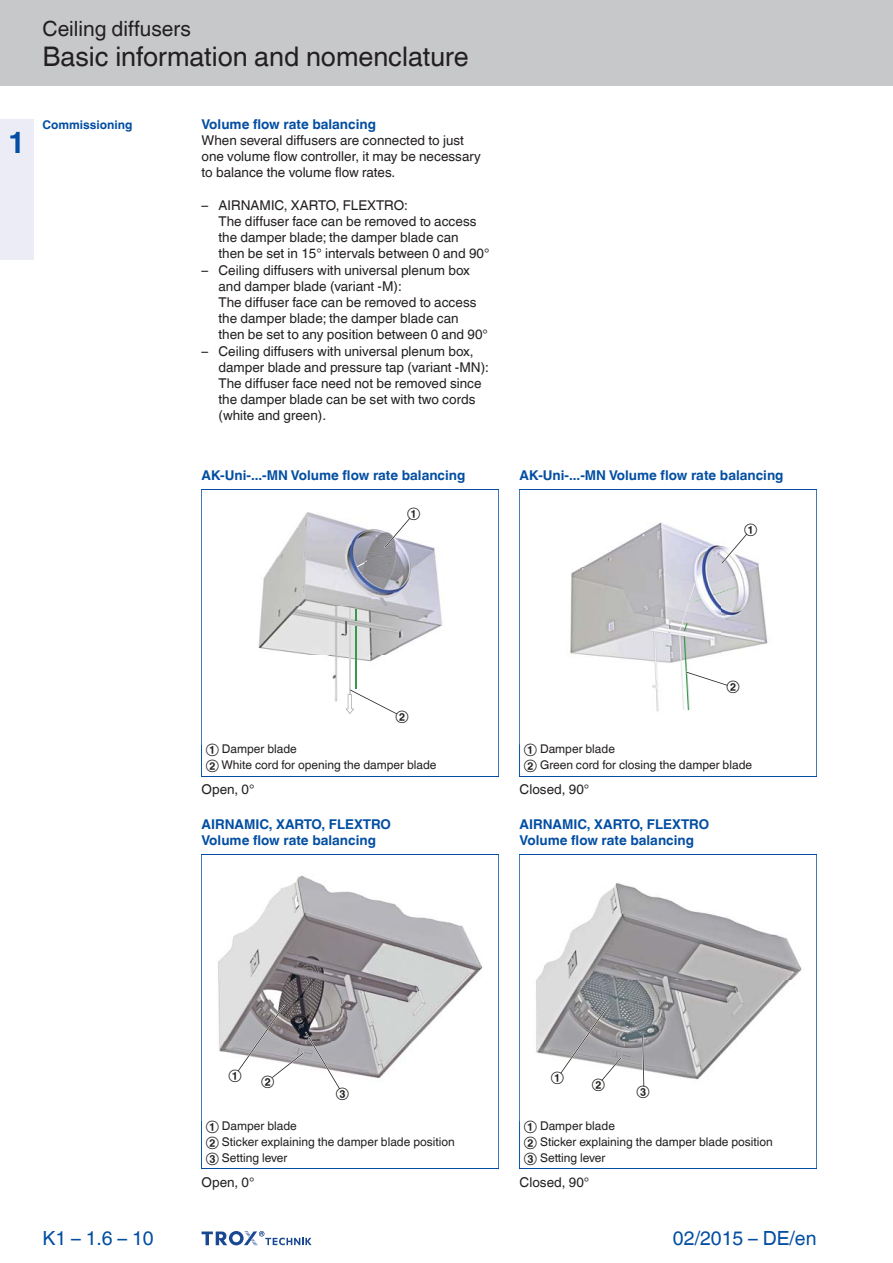
<style>
.page{position:relative;width:893px;height:1263px;background:#fff}
.page>*{position:absolute;margin:0;border:0;box-sizing:border-box;transform-origin:0 0}
.t1{font:700 30px "TROX Helvetica";color:#034ea2}
.t2{font:27px "TROX Helvetica";color:#231f20}
.t3{font:21px "TROX Helvetica";color:#231f20}
.t4{font:19.5px "TROX Helvetica";color:#034ea2}
.t5{font:13.5px/16.2px "TROX Helvetica";color:#231f20}
.t6{font:700 13.5px/16.2px "TROX Helvetica";color:#034ea2}
.t7{font:12px/15.8px "TROX Helvetica";color:#231f20}
.t8{font:700 12px "TROX Helvetica";color:#034ea2}
.t9{font:12px "TROX Helvetica";color:#1c1c1a}
.s1{font-weight:700;color:#034ea2}
</style>
<div class="page">
<div style="left:0;top:0;width:893px;height:85px;background:#c6c8ca"></div>
<div style="left:0;top:119px;width:34px;height:140px;background:#ebecf6"></div>
<svg style="left:202px;top:1231px;width:109px;height:15px"></svg>
<img style="left:258px;top:512px;width:184px;height:190px">
<svg style="left:344px;top:572px;width:4px;height:3px"></svg>
<hr style="left:355px;top:626px;width:1px;height:63px;background:#37994d">
<svg style="left:357px;top:561px;width:10px;height:6px"></svg>
<svg style="left:349px;top:608px;width:7px;height:12px"></svg>
<hr style="left:349px;top:625px;width:2px;height:70px;background:#d1d3d4">
<svg style="left:346px;top:689px;width:51px;height:26px"></svg>
<svg style="left:384px;top:517px;width:27px;height:31px"></svg>
<img style="left:570px;top:522px;width:198px;height:190px">
<img style="left:713px;top:587px;width:24px;height:8px">
<svg style="left:689px;top:582px;width:12px;height:20px"></svg>
<img style="left:682px;top:603px;width:7px;height:19px">
<svg style="left:679px;top:622px;width:49px;height:88px"></svg>
<svg style="left:686px;top:672px;width:42px;height:14px"></svg>
<svg style="left:721px;top:533px;width:26px;height:31px"></svg>
<hr style="left:201px;top:489px;width:1px;height:287px;background:#034ea2">
<hr style="left:498px;top:489px;width:1px;height:287px;background:#034ea2">
<hr style="left:201px;top:489px;width:297px;height:1px;background:#034ea2">
<hr style="left:201px;top:776px;width:297px;height:1px;background:#034ea2">
<hr style="left:519px;top:489px;width:1px;height:287px;background:#034ea2">
<hr style="left:816px;top:489px;width:1px;height:287px;background:#034ea2">
<hr style="left:519px;top:489px;width:297px;height:1px;background:#034ea2">
<hr style="left:519px;top:776px;width:297px;height:1px;background:#034ea2">
<img style="left:218px;top:875px;width:265px;height:203px">
<svg style="left:219px;top:876px;width:262px;height:174px"></svg>
<svg style="left:237px;top:1005px;width:103px;height:84px"></svg>
<svg style="left:536px;top:884px;width:264px;height:203px"></svg>
<hr style="left:201px;top:854px;width:1px;height:315px;background:#034ea2">
<hr style="left:498px;top:854px;width:1px;height:315px;background:#034ea2">
<hr style="left:201px;top:854px;width:297px;height:1px;background:#034ea2">
<hr style="left:201px;top:1168px;width:297px;height:1px;background:#034ea2">
<hr style="left:519px;top:854px;width:1px;height:315px;background:#034ea2">
<hr style="left:816px;top:854px;width:1px;height:315px;background:#034ea2">
<hr style="left:519px;top:854px;width:297px;height:1px;background:#034ea2">
<hr style="left:519px;top:1168px;width:297px;height:1px;background:#034ea2">
<p class="t1" style="left:8px;top:118px;width:19px">1</p>
<p class="t3" style="left:42px;top:12px;width:150px">Ceiling diffusers</p>
<p class="t2" style="left:42px;top:35px;width:428px">Basic information and nomenclature</p>
<p class="t8" style="left:42px;top:115px;width:92px">Commissioning</p>
<p class="t5" style="left:202px;top:115px;width:281px"><span class="s1">Volume flow rate balancing<br></span>When several diffusers are connected to just one volume flow controller, it may be necessary to balance the volume flow rates.</p>
<p class="t5" style="left:219px;top:196px;width:272px;text-indent:-17px">– AIRNAMIC, XARTO, FLEXTRO:<br>The diffuser face can be removed to access the damper blade; the damper blade can<br>then be set in 15° intervals between 0 and 90°</p>
<p class="t5" style="left:219px;top:260px;width:271px;text-indent:-17px">– Ceiling diffusers with universal plenum box and damper blade (variant -M):<br>The diffuser face can be removed to access the damper blade; the damper blade can then be set to any position between 0 and 90°</p>
<p class="t5" style="left:219px;top:341px;width:272px;text-indent:-17px">– Ceiling diffusers with universal plenum box, damper blade and pressure tap (variant -MN):<br>The diffuser face need not be removed since the damper blade can be set with two cords (white and green).</p>
<p class="t6" style="left:202px;top:466px;width:265px">AK-Uni-...-MN Volume flow rate balancing</p>
<p class="t9" style="left:407px;top:508px;width:15px">ݢ</p>
<p class="t6" style="left:520px;top:466px;width:265px">AK-Uni-...-MN Volume flow rate balancing</p>
<p class="t9" style="left:744px;top:524px;width:15px">ݢ</p>
<p class="t9" style="left:396px;top:711px;width:15px">ݣ</p>
<p class="t7" style="left:206px;top:740px;width:232px">① Damper blade<br>② White cord for opening the damper blade</p>
<p class="t5" style="left:202px;top:780px;width:55px">Open, 0°</p>
<p class="t6" style="left:202px;top:814px;width:191px">AIRNAMIC, XARTO, FLEXTRO<br>Volume flow rate balancing</p>
<p class="t9" style="left:726px;top:681px;width:15px">ݣ</p>
<p class="t7" style="left:524px;top:740px;width:230px">① Damper blade<br>② Green cord for closing the damper blade</p>
<p class="t5" style="left:520px;top:780px;width:71px">Closed, 90°</p>
<p class="t6" style="left:520px;top:814px;width:191px">AIRNAMIC, XARTO, FLEXTRO<br>Volume flow rate balancing</p>
<p class="t4" style="left:42px;top:1222px;width:113px">K 1 – 1.6 – 10</p>
<p class="t9" style="left:228px;top:1070px;width:15px">ݢ</p>
<p class="t9" style="left:261px;top:1076px;width:15px">ݣ</p>
<p class="t9" style="left:336px;top:1088px;width:15px">ݤ</p>
<p class="t7" style="left:206px;top:1117px;width:250px">① Damper blade<br>② Sticker explaining the damper blade position<br>③ Setting lever</p>
<p class="t5" style="left:202px;top:1173px;width:55px">Open, 0°</p>
<p class="t9" style="left:551px;top:1072px;width:15px">ݢ</p>
<p class="t7" style="left:524px;top:1117px;width:250px">① Damper blade<br>② Sticker explaining the damper blade position<br>③ Setting lever</p>
<p class="t9" style="left:592px;top:1079px;width:15px">ݣ</p>
<p class="t9" style="left:637px;top:1086px;width:15px">ݤ</p>
<p class="t5" style="left:520px;top:1173px;width:71px">Closed, 90°</p>
<p class="t4" style="left:673px;top:1222px;width:145px">02/2015 – DE/en</p>
</div>
